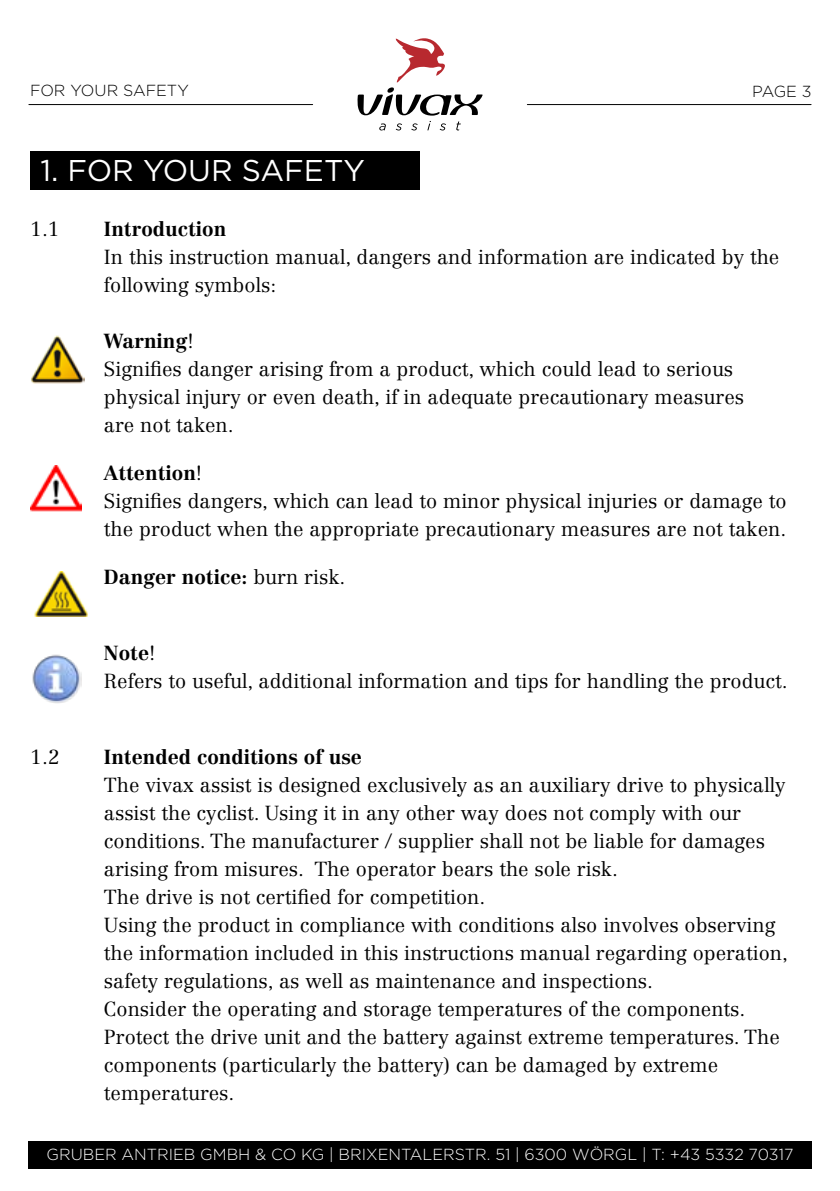
<style>
.page{position:relative;width:840px;height:1191px;background:#fff}
.page>*{position:absolute;margin:0;border:0;box-sizing:border-box;transform-origin:0 0}
.t1{font:30px "Gotham";color:#fff}
.t2{font:300 20px/28px "Centennial LT Std";color:#000}
.t3{font:700 20px "Centennial LT Std";color:#000}
.t4{font:300 16px "Gotham";color:#fff}
.t5{font:300 16px "Gotham";color:#000}
.s1{font-weight:700}
.s2{font-weight:300}
</style>
<div class="page">
<svg style="left:357px;top:38px;width:125px;height:92px"></svg>
<div style="left:28px;top:1140px;width:783px;height:28px;background:#000"></div>
<hr style="left:29px;top:104px;width:283px;height:1px;background:#000">
<hr style="left:527px;top:104px;width:283px;height:1px;background:#000">
<div style="left:30px;top:151px;width:389px;height:38px;background:#000"></div>
<img style="left:31px;top:335px;width:54px;height:49px">
<img style="left:30px;top:465px;width:51px;height:47px">
<img style="left:34px;top:571px;width:54px;height:46px">
<img style="left:32px;top:654px;width:49px;height:49px">
<p class="t5" style="left:30px;top:82px;width:160px">FOR YOUR SAF ETY</p>
<h1 class="t1" style="left:40px;top:154px;width:326px">1. FOR YOUR SAFETY</h1>
<p class="t5" style="left:751px;top:82px;width:61px">PAGE 3</p>
<p class="t2" style="left:30px;top:215px;width:31px">1.1</p>
<p class="t3" style="left:104px;top:217px;width:124px">Introduction</p>
<p class="t2" style="left:104px;top:243px;width:676px">In this instruction manual, dangers and information are indicated by the following symbols:</p>
<p class="t2" style="left:104px;top:327px;width:641px"><span class="s1">Warning</span>!<br>Signifies danger arising from a product, which could lead to serious physical injury or even death, if in adequate precautionary measures are not taken.</p>
<p class="t2" style="left:104px;top:459px;width:683px"><span class="s1">Attention</span>!<br>Signifies dangers, which can lead to minor physical injuries or damage to the product when the appropriate precautionary measures are not taken.</p>
<p class="t3" style="left:104px;top:565px;width:243px">Danger notice: <span class="s2">burn risk.</span></p>
<p class="t2" style="left:104px;top:639px;width:684px"><span class="s1">Note</span>!<br>Refers to useful, additional information and tips for handling the product.</p>
<p class="t2" style="left:30px;top:743px;width:31px">1.2</p>
<p class="t3" style="left:104px;top:745px;width:259px">Intended conditions of use</p>
<p class="t2" style="left:104px;top:771px;width:685px">The vivax assist is designed exclusively as an auxiliary drive to physically assist the cyclist. Using it in any other way does not comply with our conditions. The manufacturer / supplier shall not be liable for damages arising from misures. The operator bears the sole risk.<br>The drive is not certified for competition.<br>Using the product in compliance with conditions also involves observing the information included in this instructions manual regarding operation, safety regulations, as well as maintenance and inspections.<br>Consider the operating and storage temperatures of the components.<br>Protect the drive unit and the battery against extreme temperatures. The components (particularly the battery) can be damaged by extreme temperatures.</p>
<p class="t4" style="left:46px;top:1146px;width:748px">GRUBER ANTRIEB GMBH &amp; CO KG | BRIXENTALERSTR. 51 | 6300 WÖRG L | T: +43 5332 70317</p>
</div>
